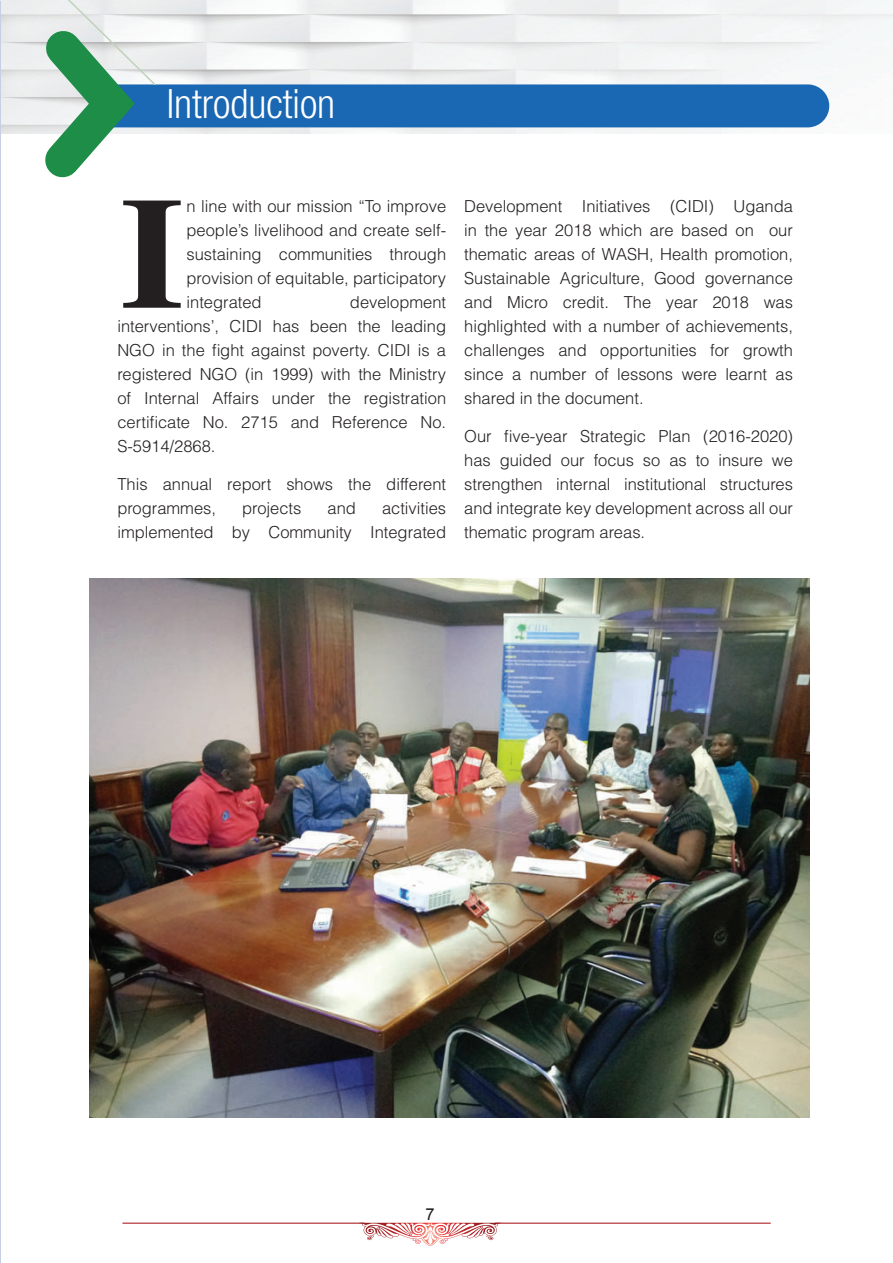
<style>
.page{position:relative;width:893px;height:1263px;background:#fff}
.page>*{position:absolute;margin:0;border:0;box-sizing:border-box;transform-origin:0 0}
.t1{font:700 158.25px "Chronicle Deck";color:#231f20}
.t2{font:300 condensed 40.5px "Helvetica Neue LT Std";color:#fff}
.t3{font:300 16.5px/24px "Helvetica LT Std";color:#231f20;text-align:justify}
.t4{font:16.5px "Arial";color:#231f20}
</style>
<div class="page">
<img style="left:90px;top:578px;width:719px;height:539px">
<svg style="left:14px;top:0;width:815px;height:178px"></svg>
<hr style="left:122px;top:1223px;width:242px;height:1px;background:#a1080f">
<svg style="left:359px;top:1223px;width:131px;height:23px"></svg>
<hr style="left:495px;top:1223px;width:276px;height:1px;background:#a1080f">
<h2 class="t2" style="left:167px;top:80px;width:170px">Introduction</h2>
<h1 class="t1" style="left:117px;top:151px;width:71px">I</h1>
<p class="t3" style="left:187px;top:194px;width:261px">n line with our mission “To improve people’s livelihood and create self&shy;sustaining communities through provision of equitable, participatory integrated</p>
<p class="t3" style="left:117px;top:290px;width:330px;text-indent:233px">development interventions’, CIDI has been the leading NGO in the fight against poverty. CIDI is a registered NGO (in 1999) with the Ministry of Internal Affairs under the registration certificate No. 2715 and Reference No.<br>S-5914/2868.</p>
<p class="t3" style="left:117px;top:472px;width:330px">This annual report shows the different programmes,</p>
<p class="t3" style="left:117px;top:496px;width:330px;text-align:right">activities<br>implemented by Community Integrated</p>
<p class="t3" style="left:242px;top:496px;width:61px">projects</p>
<p class="t3" style="left:327px;top:496px;width:30px">and</p>
<p class="t3" style="left:464px;top:194px;width:330px">Development Initiatives (CIDI) Uganda in the year 2018 which are based on our thematic areas of WASH, Health promotion, Sustainable Agriculture, Good governance and Micro credit. The year 2018 was highlighted with a number of achievements, challenges and opportunities for growth since a number of lessons were learnt as shared in the document.</p>
<p class="t3" style="left:464px;top:424px;width:330px">Our five-year Strategic Plan (2016-2020) has guided our focus so as to insure we strengthen internal institutional structures and integrate key development across all our thematic program areas.</p>
<p class="t4" style="left:426px;top:1204px;width:11px">7</p>
</div>
